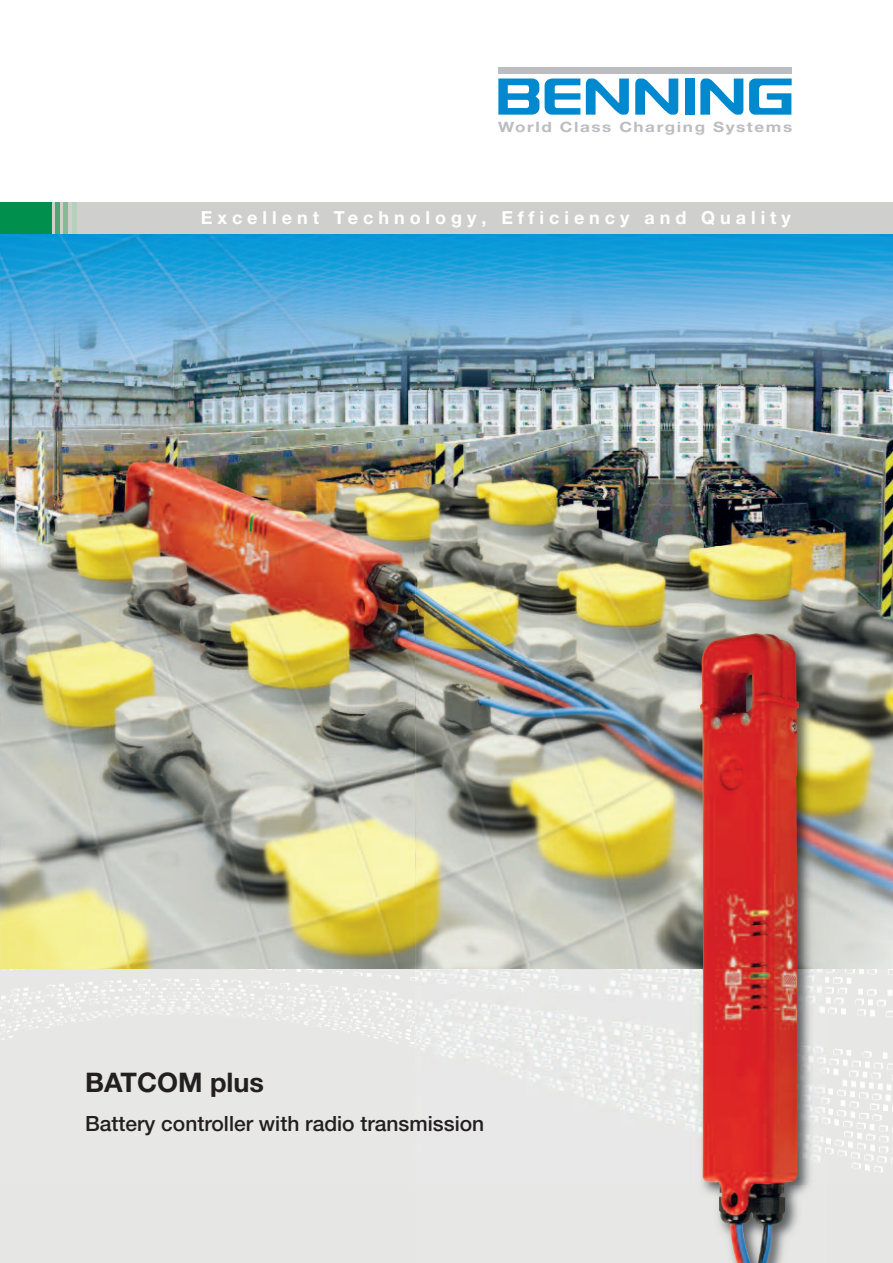
<style>
.page{position:relative;width:893px;height:1263px;background:#fff}
.page>*{position:absolute;margin:0;border:0;box-sizing:border-box;transform-origin:0 0}
.t1{font:700 27px "Helvetica Neue LT Pro";color:#231f20}
.t2{font:500 21px "Helvetica Neue LT Pro";color:#231f20}
.t3{font:700 18px "Helvetica Neue LT Pro";letter-spacing:.275em;color:#fff}
.t4{font:700 14.25px "Helvetica Neue LT Pro";letter-spacing:.095em;color:#bcbdc0;scale:1.2 1}
</style>
<div class="page">
<img style="left:0;top:234px;width:893px;height:735px">
<div style="left:498px;top:67px;width:294px;height:6px;background:#bcbdc0"></div>
<svg style="left:586px;top:79px;width:43px;height:36px"></svg>
<div style="left:685px;top:79px;width:10px;height:36px;background:#0089cf"></div>
<svg style="left:545px;top:79px;width:35px;height:36px"></svg>
<svg style="left:635px;top:79px;width:43px;height:36px"></svg>
<svg style="left:700px;top:79px;width:43px;height:36px"></svg>
<svg style="left:498px;top:79px;width:41px;height:36px"></svg>
<svg style="left:749px;top:79px;width:43px;height:36px"></svg>
<div style="left:0;top:202px;width:893px;height:32px;background:#cfcfce"></div>
<div style="left:0;top:969px;width:893px;height:294px;background:#e6e7e5"></div>
<img style="left:825px;top:969px;width:68px;height:204px">
<img style="left:0;top:969px;width:416px;height:79px">
<div style="left:0;top:202px;width:51px;height:32px;background:#008f4d"></div>
<div style="left:72px;top:202px;width:5px;height:32px;background:#b3d1bb"></div>
<hr style="left:64px;top:202px;width:4px;height:32px;background:#84ba95">
<div style="left:55px;top:202px;width:5px;height:32px;background:#50a574"></div>
<img style="left:416px;top:546px;width:409px;height:648px">
<img style="left:700px;top:633px;width:99px;height:630px">
<p class="t4" style="left:498px;top:122px;width:247px">World Class Charging Systems</p>
<p class="t3" style="left:201px;top:212px;width:592px">Excellent Technology, Efficiency and Quality</p>
<h1 class="t1" style="left:85px;top:1072px;width:180px">BATCOM plus</h1>
<p class="t2" style="left:85px;top:1116px;width:401px">Battery controller with radio transmission</p>
</div>
